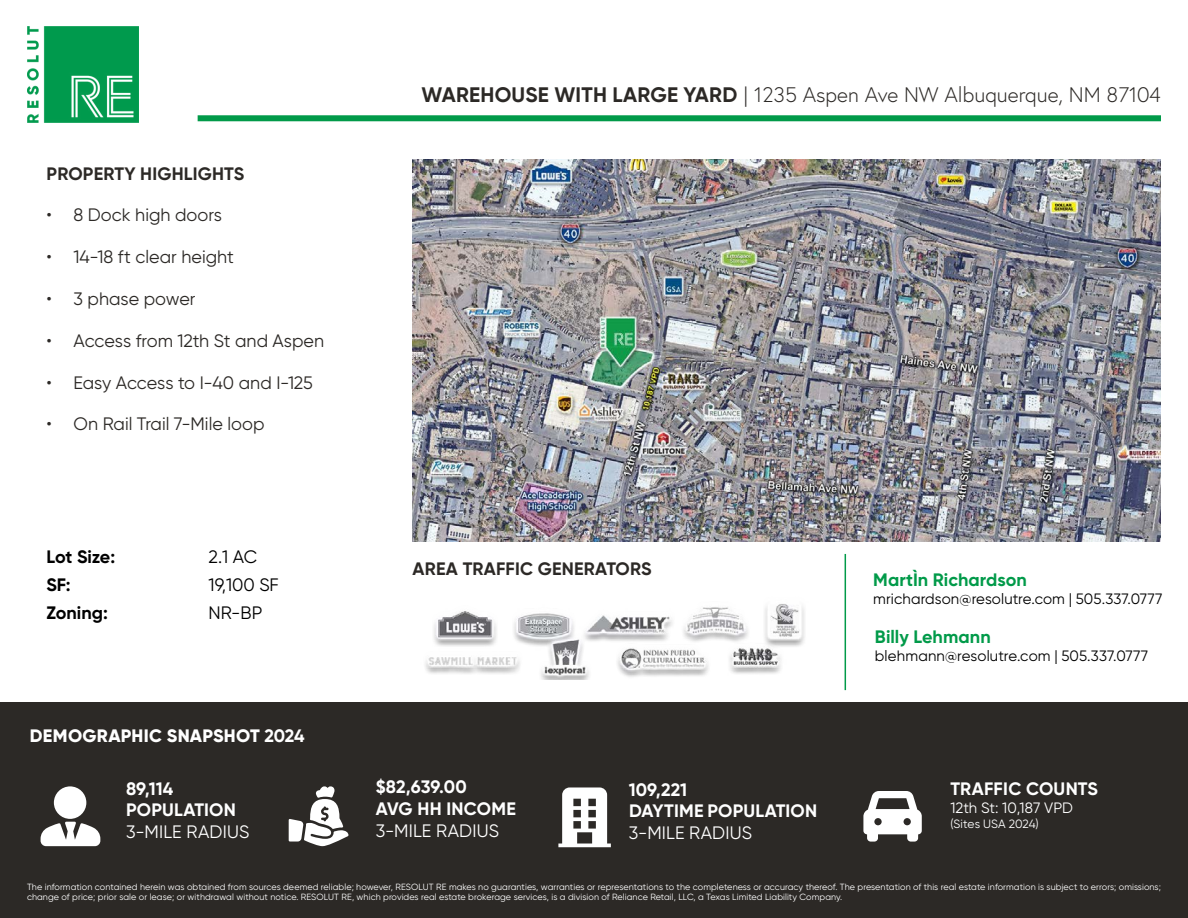
<style>
.page{position:relative;width:1188px;height:918px;background:#fff}
.page>*{position:absolute;margin:0;border:0;box-sizing:border-box;transform-origin:0 0}
.t1{font:300 21px "Europa";color:#2c2926}
.t2{font:18px "Gilroy";color:#2c2926}
.t3{font:700 18px/21.6px "Gilroy";letter-spacing:.01em;color:#fff}
.t4{font:700 18px "Gilroy";letter-spacing:.01em;color:#2c2926}
.t5{font:18px "Gilroy";letter-spacing:.01em;color:#fff}
.t6{font:700 18px "Gilroy";letter-spacing:.005em;color:#019a49}
.t7{font:800 18px "Gilroy";letter-spacing:.015em;color:#fff}
.t8{font:700 18px "Gilroy";color:#000}
.t9{font:18px "Gilroy";color:#000}
.t10{font:15px "Gilroy";letter-spacing:.005em;color:#000}
.t11{font:15px "Gilroy";letter-spacing:-.005em;color:#fff}
.t12{font:12px "Gilroy";letter-spacing:.005em;color:#fff}
.t13{font:9px/10.5px "Gilroy";letter-spacing:.01em;color:#fff}
.s1{font-weight:700}
.s2{font-family:"Gilroy";font-weight:700}
</style>
<div class="page">
<img style="left:413px;top:160px;width:748px;height:382px">
<img style="left:425px;top:604px;width:380px;height:76px">
<hr style="left:845px;top:554px;width:1px;height:136px;background:#019a49">
<div style="left:0;top:702px;width:1188px;height:216px;background:#2c2926"></div>
<img style="left:27px;top:27px;width:112px;height:95px">
<div style="left:54px;top:786px;width:32px;height:33px;background:#fff;border-radius:50%"></div>
<svg style="left:41px;top:822px;width:59px;height:24px"></svg>
<svg style="left:289px;top:786px;width:59px;height:60px"></svg>
<svg style="left:863px;top:791px;width:59px;height:51px"></svg>
<svg style="left:558px;top:787px;width:53px;height:60px"></svg>
<div style="left:198px;top:115px;width:963px;height:6px;background:#019a49"></div>
<h2 class="t4" style="left:47px;top:162px;width:199px">PROPERTY HIGHLIGHTS</h2>
<h2 class="t2" style="left:47px;top:204px;width:177px">• 8 Dock high doors</h2>
<h2 class="t2" style="left:47px;top:246px;width:189px">• 14-18 ft clear height</h2>
<h2 class="t2" style="left:47px;top:288px;width:151px">• 3 phase power</h2>
<h2 class="t2" style="left:47px;top:329px;width:279px">• Access from 12th St and Aspen</h2>
<h2 class="t2" style="left:47px;top:371px;width:268px">• Easy Access to I-40 and I-125</h2>
<h2 class="t2" style="left:47px;top:413px;width:219px">• On Rail Trail 7-Mile loop</h2>
<h2 class="t8" style="left:47px;top:545px;width:70px">Lot Size:</h2>
<h2 class="t9" style="left:209px;top:545px;width:50px">2.1 AC</h2>
<h2 class="t8" style="left:47px;top:573px;width:26px">SF:</h2>
<h2 class="t9" style="left:209px;top:574px;width:72px">19,100 SF</h2>
<h2 class="t8" style="left:47px;top:602px;width:63px">Zoning:</h2>
<h2 class="t9" style="left:209px;top:602px;width:55px">NR-BP</h2>
<h2 class="t7" style="left:30px;top:724px;width:276px">DEMOGRAPHIC SNAPSHOT <span class="s1">2024</span></h2>
<h2 class="t3" style="left:126px;top:777px;width:111px">89,114<br>POPULATION</h2>
<h2 class="t5" style="left:126px;top:820px;width:125px">3-MILE RADIUS</h2>
<h1 class="t1" style="left:422px;top:81px;width:741px"><span class="s2">WAREHOUSE WITH LARGE YARD</span> | 1235 Aspen Ave NW Albuquerque, NM 87104</h1>
<h2 class="t4" style="left:413px;top:558px;width:240px">AREA TRAFFIC GENERATORS</h2>
<h2 class="t3" style="left:376px;top:776px;width:142px">$82,639.00<br>AVG HH INCOME</h2>
<h2 class="t5" style="left:376px;top:819px;width:125px">3-MILE RADIUS</h2>
<h2 class="t3" style="left:629px;top:778px;width:190px">109,221<br>DAYTIME POPULATION</h2>
<h2 class="t5" style="left:629px;top:822px;width:125px">3-MILE RADIUS</h2>
<h2 class="t6" style="left:873px;top:568px;width:155px">MartÌn Richardson</h2>
<h3 class="t10" style="left:873px;top:589px;width:291px">mrichardson@resolutre.com | 505.337.0777</h3>
<h2 class="t6" style="left:875px;top:626px;width:117px">Billy Lehmann</h2>
<h3 class="t10" style="left:875px;top:647px;width:275px">blehmann@resolutre.com | 505.337.0777</h3>
<h2 class="t3" style="left:950px;top:778px;width:149px">TRAFFIC COUNTS</h2>
<h3 class="t11" style="left:950px;top:799px;width:124px">12th St: 10,187 VPD</h3>
<h3 class="t12" style="left:950px;top:816px;width:90px">(Sites USA 2024)</h3>
<p class="t13" style="left:27px;top:881px;width:1135px">The information contained herein was obtained from sources deemed reliable; however, RESOLUT RE makes no guaranties, warranties or representations to the completeness or accuracy thereof. The presentation of this real estate information is subject to errors; omissions; change of price; prior sale or lease; or withdrawal without notice. RESOLUT RE, which provides real estate brokerage services, is a division of Reliance Retail, LLC, a Texas Limited Liability Company.</p>
</div>
